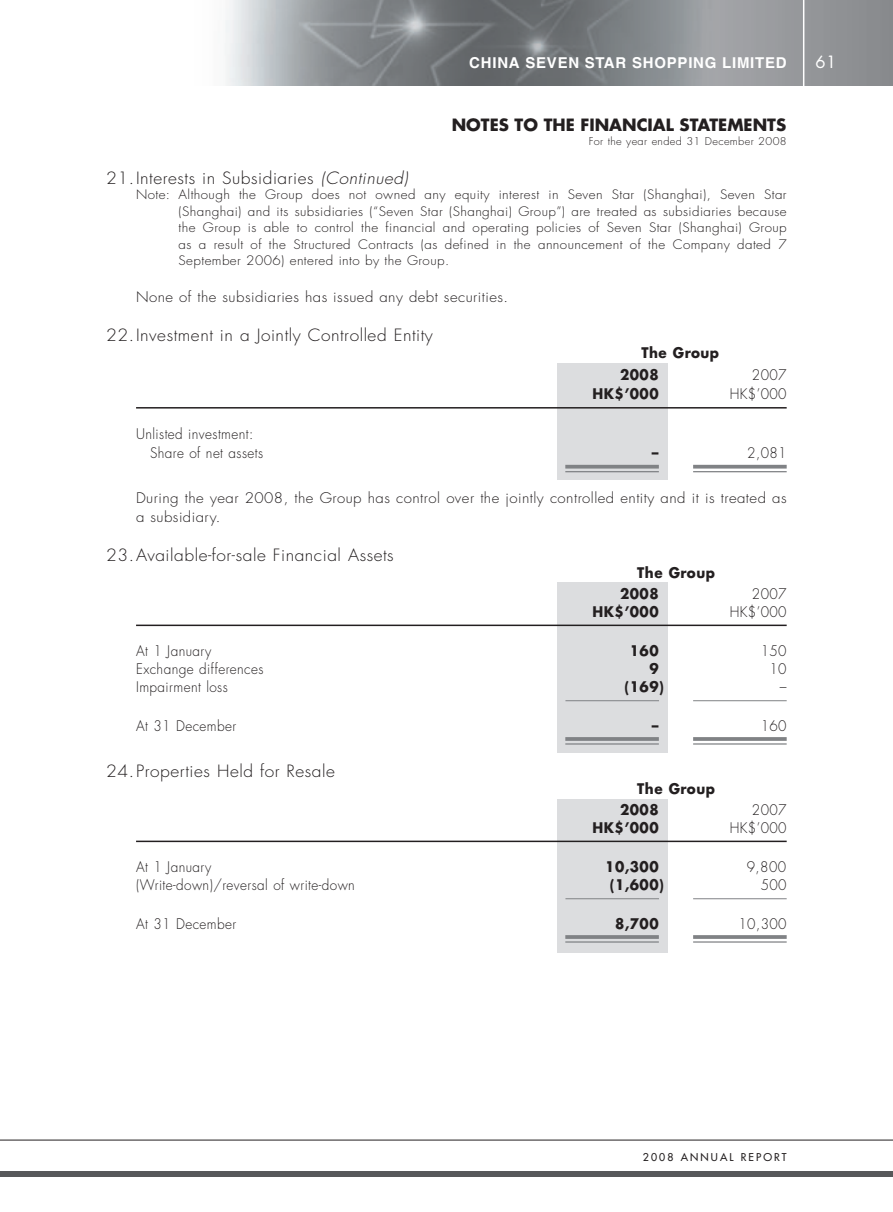
<style>
.page{position:relative;width:893px;height:1212px;background:#fff}
.page>*{position:absolute;margin:0;border:0;box-sizing:border-box;transform-origin:0 0}
.t1{font:300 16.5px "Futura Std";letter-spacing:.03em;color:#231f20;scale:1.05 1}
.t2{font:700 16.5px "Futura Std";color:#231f20}
.t3{font:16.5px "Futura Std";color:#fff}
.t4{font:700 15px "Helvetica LT Std";letter-spacing:.05em;color:#fff}
.t5{font:300 14.25px/18.8px "Futura Std";letter-spacing:.03em;color:#231f20;scale:.95 1}
.t6{font:300 14.25px/18.8px "Futura Std";letter-spacing:.03em;color:#231f20;scale:1.05 1}
.t7{font:700 14.25px/21px "Futura Std";letter-spacing:.035em;color:#231f20;scale:.95 1}
.t8{font:300 12.75px/16.5px "Futura Std";letter-spacing:.03em;color:#231f20;text-align:justify;scale:1.05 1}
.t9{font:300 10.5px "Futura Std";letter-spacing:.03em;color:#231f20;scale:1.05 1}
.t10{font:500 10.5px "Futura Std";letter-spacing:.2em;color:#231f20}
.s1{font-style:italic}
</style>
<div class="page">
<img style="left:225px;top:0;width:668px;height:85px">
<hr style="left:0;top:1140px;width:893px;height:1px;background:#231f20">
<hr style="left:803px;top:0;width:1px;height:91px;background:#fff">
<div style="left:0;top:1171px;width:893px;height:5px;background:#57585a"></div>
<div style="left:557px;top:363px;width:111px;height:117px;background:#dcdddf"></div>
<hr style="left:136px;top:407px;width:651px;height:1px;background:#231f20">
<hr style="left:565px;top:465px;width:94px;height:3px;background:#808285">
<hr style="left:565px;top:471px;width:94px;height:1px;background:#808285">
<hr style="left:693px;top:465px;width:94px;height:3px;background:#808285">
<hr style="left:693px;top:471px;width:94px;height:1px;background:#808285">
<div style="left:557px;top:582px;width:111px;height:171px;background:#dcdddf"></div>
<hr style="left:136px;top:624px;width:651px;height:2px;background:#231f20">
<hr style="left:565px;top:700px;width:94px;height:1px;background:#808285">
<hr style="left:693px;top:700px;width:94px;height:1px;background:#808285">
<hr style="left:565px;top:737px;width:94px;height:4px;background:#898b8e">
<hr style="left:565px;top:743px;width:94px;height:1px;background:#808285">
<svg style="left:693px;top:737px;width:94px;height:4px"></svg>
<hr style="left:693px;top:743px;width:94px;height:1px;background:#808285">
<div style="left:557px;top:798px;width:111px;height:154px;background:#dcdddf"></div>
<hr style="left:136px;top:840px;width:651px;height:2px;background:#231f20">
<hr style="left:565px;top:898px;width:94px;height:1px;background:#808285">
<hr style="left:693px;top:898px;width:94px;height:1px;background:#808285">
<hr style="left:565px;top:935px;width:94px;height:4px;background:#898b8e">
<hr style="left:565px;top:941px;width:94px;height:1px;background:#808285">
<svg style="left:693px;top:935px;width:94px;height:4px"></svg>
<hr style="left:693px;top:941px;width:94px;height:1px;background:#808285">
<p class="t4" style="left:469px;top:54px;width:319px">CHINA SEVEN STAR SHOPPING LIMITED</p>
<p class="t3" style="left:815px;top:52px;width:22px">61</p>
<p class="t2" style="left:452px;top:115px;width:336px">NOTES TO THE FINANCIAL STATEMENTS</p>
<p class="t9" style="left:589px;top:135px;width:190px">For the year ended 31 December 2008</p>
<p class="t1" style="left:106px;top:168px;width:289px">21. Interests in Subsidiaries <span class="s1">(Continued)</span></p>
<p class="t8" style="left:179px;top:188px;width:581px;text-indent:-43px">Note: Although the Group does not owned any equity interest in Seven Star (Shanghai), Seven Star (Shanghai) and its subsidiaries (“Seven Star (Shanghai) Group”) are treated as subsidiaries because the Group is able to control the financial and operating policies of Seven Star (Shanghai) Group as a result of the Structured Contracts (as defined in the announcement of the Company dated 7<br>September 2006) entered into by the Group.</p>
<p class="t6" style="left:136px;top:289px;width:356px">None of the subsidiaries has issued any debt securities.</p>
<p class="t1" style="left:106px;top:326px;width:313px">22. Investment in a Jointly Controlled Entity</p>
<p class="t7" style="left:620px;top:344px;width:106px;line-height:21.8px;text-indent:21px">The Group<br>2008</p>
<p class="t5" style="left:752px;top:367px;width:38px">2007</p>
<p class="t7" style="left:592px;top:385px;width:71px">HK$’000</p>
<p class="t5" style="left:730px;top:386px;width:61px">HK$’000</p>
<p class="t5" style="left:150px;top:426px;width:121px;text-indent:-14px">Unlisted investment:<br>Share of net assets</p>
<p class="t7" style="left:652px;top:444px;width:9px">–</p>
<p class="t5" style="left:747px;top:445px;width:43px">2,081</p>
<p class="t6" style="left:136px;top:490px;width:621px">During the year 2008, the Group has control over the jointly controlled entity and it is treated as a subsidiary.</p>
<p class="t1" style="left:106px;top:545px;width:275px">23. Available-for-sale Financial Assets</p>
<p class="t7" style="left:620px;top:564px;width:101px;text-indent:17px">The Group<br>2008</p>
<p class="t5" style="left:752px;top:586px;width:38px">2007</p>
<p class="t7" style="left:592px;top:603px;width:71px">HK$’000</p>
<p class="t5" style="left:730px;top:604px;width:61px">HK$’000</p>
<p class="t5" style="left:136px;top:643px;width:81px">At 1 January</p>
<p class="t7" style="left:630px;top:642px;width:32px">160</p>
<p class="t5" style="left:761px;top:643px;width:29px">150</p>
<p class="t5" style="left:136px;top:661px;width:136px">Exchange differences</p>
<p class="t7" style="left:649px;top:660px;width:11px">9</p>
<p class="t5" style="left:769px;top:661px;width:20px">10</p>
<p class="t5" style="left:136px;top:679px;width:98px">Impairment loss</p>
<p class="t7" style="left:625px;top:678px;width:43px">(169)</p>
<p class="t5" style="left:780px;top:679px;width:9px">–</p>
<p class="t5" style="left:136px;top:718px;width:107px">At 31 December</p>
<p class="t7" style="left:652px;top:717px;width:9px">–</p>
<p class="t5" style="left:761px;top:718px;width:29px">160</p>
<p class="t1" style="left:106px;top:761px;width:219px">24. Properties Held for Resale</p>
<p class="t7" style="left:620px;top:780px;width:101px;text-indent:17px">The Group<br>2008</p>
<p class="t5" style="left:752px;top:802px;width:38px">2007</p>
<p class="t7" style="left:592px;top:819px;width:71px">HK$’000</p>
<p class="t5" style="left:730px;top:820px;width:61px">HK$’000</p>
<p class="t5" style="left:136px;top:859px;width:81px">At 1 January</p>
<p class="t7" style="left:605px;top:858px;width:58px">10,300</p>
<p class="t5" style="left:747px;top:859px;width:43px">9,800</p>
<p class="t5" style="left:136px;top:877px;width:232px">(Write-down)/reversal of write-down</p>
<p class="t7" style="left:610px;top:876px;width:58px">(1,600)</p>
<p class="t5" style="left:761px;top:877px;width:29px">500</p>
<p class="t5" style="left:136px;top:916px;width:107px">At 31 December</p>
<p class="t7" style="left:615px;top:915px;width:47px">8,700</p>
<p class="t5" style="left:738px;top:916px;width:52px">10,300</p>
<p class="t10" style="left:643px;top:1151px;width:145px">2008 ANNUAL REPORT</p>
</div>
